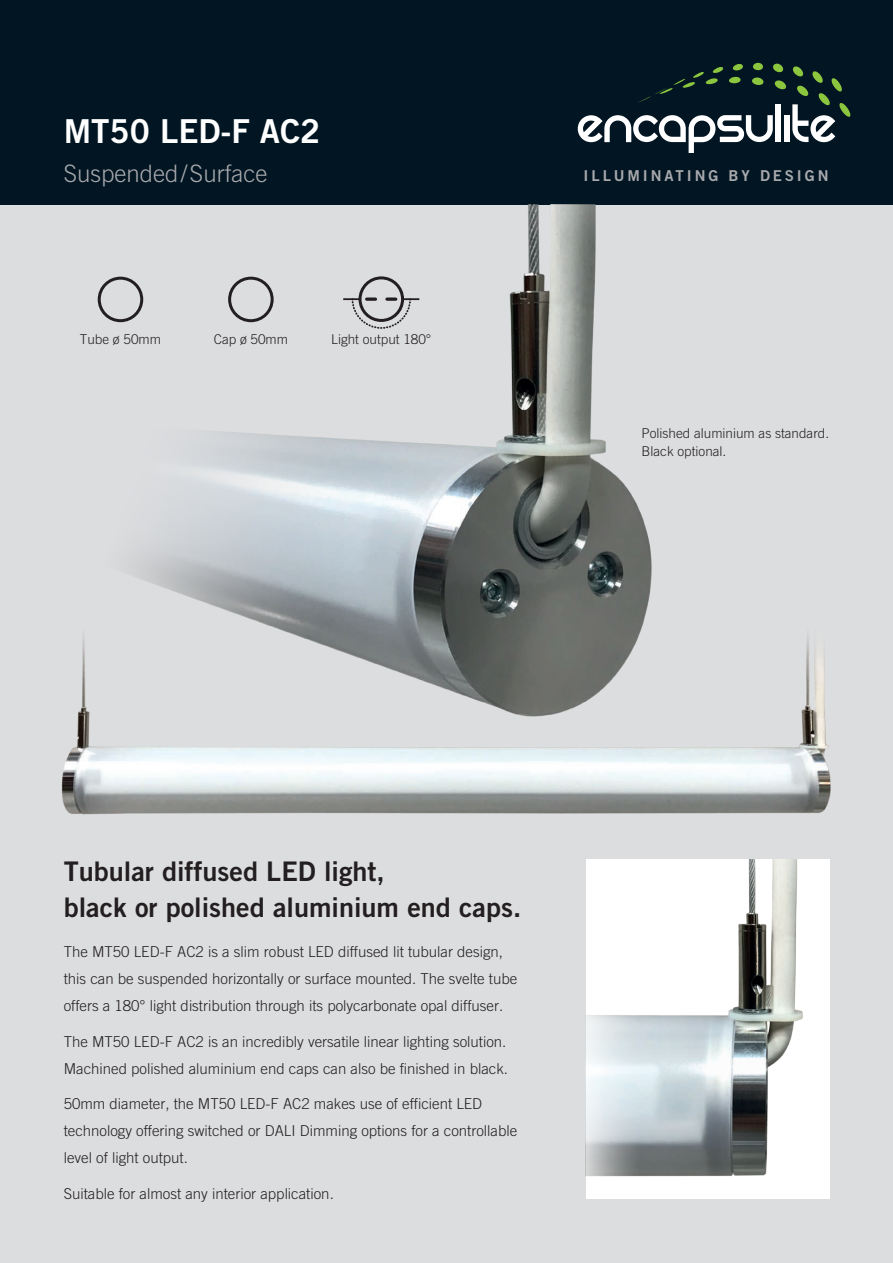
<style>
.page{position:relative;width:893px;height:1263px;background:#dcdddf}
.page>*{position:absolute;margin:0;border:0;box-sizing:border-box;transform-origin:0 0}
.t1{font:33px "Trade Gothic Bold Two";color:#fff}
.t2{font:27px/36px "Trade Gothic Bold Two";color:#231f20}
.t3{font:300 24px "Trade Gothic";color:#a8a9ad}
.t4{font:300 15px/27px "Trade Gothic";color:#231f20}
.t5{font:15px "Trade Gothic Bold Two";letter-spacing:.19em;color:#a8a9ad}
.t6{font:300 13.5px/18px "Trade Gothic";color:#231f20}
</style>
<div class="page">
<div style="left:0;top:0;width:893px;height:204px;background:#011622"></div>
<div style="left:586px;top:859px;width:243px;height:340px;background:#fff"></div>
<svg style="left:578px;top:115px;width:195px;height:38px"></svg>
<div style="left:776px;top:104px;width:5px;height:38px;background:#fff"></div>
<div style="left:784px;top:115px;width:5px;height:27px;background:#fff"></div>
<div style="left:753px;top:63px;width:10px;height:7px;background:#8bc63e;border-radius:50%"></div>
<svg style="left:773px;top:63px;width:10px;height:10px"></svg>
<svg style="left:638px;top:64px;width:105px;height:39px"></svg>
<div style="left:752px;top:77px;width:11px;height:8px;background:#8bc63e;border-radius:50%"></div>
<svg style="left:775px;top:80px;width:11px;height:10px"></svg>
<svg style="left:792px;top:66px;width:59px;height:76px"></svg>
<img style="left:586px;top:859px;width:217px;height:318px">
<img style="left:61px;top:636px;width:770px;height:179px">
<img style="left:89px;top:204px;width:593px;height:536px">
<div style="left:98px;top:277px;width:45px;height:45px;border:3px solid #231f20;border-radius:50%"></div>
<div style="left:228px;top:277px;width:46px;height:45px;border:3px solid #231f20;border-radius:50%"></div>
<h1 class="t1" style="left:64px;top:110px;width:258px">MT50 LED-F AC2</h1>
<h3 class="t3" style="left:64px;top:159px;width:205px">Suspended/Surface</h3>
<p class="t6" style="left:80px;top:330px;width:83px">Tube ø 50mm</p>
<p class="t6" style="left:214px;top:330px;width:76px">Cap ø 50mm</p>
<p class="t6" style="left:331px;top:330px;width:101px">Light output 180°</p>
<p class="t5" style="left:584px;top:167px;width:246px">ILLUMINATING BY DESIGN</p>
<p class="t6" style="left:642px;top:424px;width:189px">Polished aluminium as standard.<br>Black optional.</p>
<h2 class="t2" style="left:64px;top:853px;width:459px">Tubular diffused LED light,<br>black or polished aluminium end caps.</h2>
<p class="t4" style="left:64px;top:938px;width:455px">The MT50 LED-F AC2 is a slim robust LED diffused lit tubular design, this can be suspended horizontally or surface mounted. The svelte tube offers a 180° light distribution through its polycarbonate opal diffuser.</p>
<p class="t4" style="left:64px;top:1027px;width:446px">The MT50 LED-F AC2 is an incredibly versatile linear lighting solution.<br>Machined polished aluminium end caps can also be finished in black.</p>
<p class="t4" style="left:64px;top:1090px;width:455px">50mm diameter, the MT50 LED-F AC2 makes use of efficient LED technology offering switched or DALI Dimming options for a controllable level of light output.</p>
<p class="t4" style="left:64px;top:1179px;width:272px">Suitable for almost any interior application.</p>
</div>
